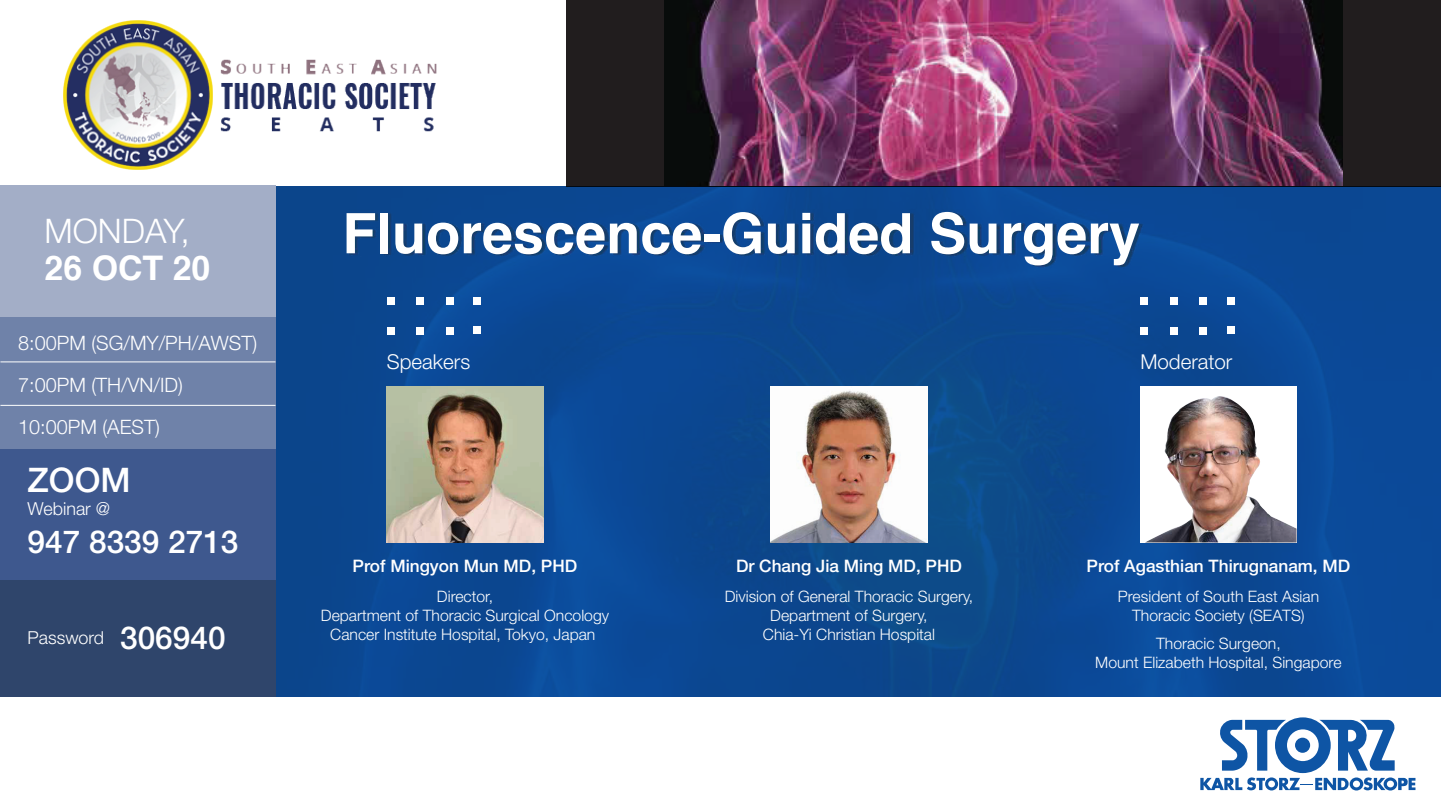
<style>
.page{position:relative;width:1441px;height:810px;background:#fff}
.page>*{position:absolute;margin:0;border:0;box-sizing:border-box;transform-origin:0 0}
.t1{font:700 55.8px "Helvetica";color:#fff}
.t2{font:700 33.9px "Helvetica";color:#fff}
.t3{font:300 33.9px "Helvetica Neue";color:#fff}
.t4{font:500 33.9px "Helvetica Neue";color:#fff}
.t5{font:500 31.58px "Helvetica Neue";color:#fff}
.t6{font:300 20.55px "Helvetica Neue";color:#fff}
.t7{font:300 19.88px/42px "Helvetica Neue";color:#fff}
.t8{font:300 17.92px "Helvetica Neue";color:#fff}
.t9{font:500 17.25px "Helvetica Neue";color:#fff}
.t10{font:300 15.75px/18.9px "Helvetica Neue";color:#fff;text-align:center}
</style>
<div class="page">
<div style="left:566px;top:0;width:874px;height:186px;background:#211d1e"></div>
<div style="left:275px;top:186px;width:1165px;height:511px;background:#0b4892"></div>
<div style="left:0;top:186px;width:275px;height:131px;background:#a3aec7"></div>
<div style="left:0;top:317px;width:275px;height:132px;background:#6f82a9"></div>
<div style="left:0;top:449px;width:275px;height:131px;background:#3e588e"></div>
<div style="left:0;top:580px;width:275px;height:117px;background:#2f456b"></div>
<div style="left:387px;top:297px;width:7px;height:8px;background:#fff"></div>
<div style="left:416px;top:297px;width:8px;height:8px;background:#fff"></div>
<div style="left:446px;top:297px;width:7px;height:8px;background:#fff"></div>
<div style="left:473px;top:297px;width:8px;height:8px;background:#fff"></div>
<div style="left:387px;top:327px;width:7px;height:7px;background:#fff"></div>
<div style="left:416px;top:327px;width:8px;height:7px;background:#fff"></div>
<div style="left:446px;top:327px;width:7px;height:7px;background:#fff"></div>
<div style="left:473px;top:327px;width:8px;height:7px;background:#fff"></div>
<div style="left:1140px;top:297px;width:7px;height:8px;background:#fff"></div>
<div style="left:1169px;top:297px;width:8px;height:8px;background:#fff"></div>
<div style="left:1199px;top:297px;width:7px;height:8px;background:#fff"></div>
<div style="left:1226px;top:297px;width:8px;height:8px;background:#fff"></div>
<div style="left:1140px;top:327px;width:7px;height:7px;background:#fff"></div>
<div style="left:1169px;top:327px;width:8px;height:7px;background:#fff"></div>
<div style="left:1199px;top:327px;width:7px;height:7px;background:#fff"></div>
<div style="left:1226px;top:327px;width:8px;height:7px;background:#fff"></div>
<img style="left:63px;top:20px;width:374px;height:150px">
<img style="left:349px;top:186px;width:821px;height:108px">
<svg style="left:1200px;top:717px;width:215px;height:74px"></svg>
<div style="left:1294px;top:738px;width:15px;height:15px;background:#0e55a5;border-radius:50%"></div>
<img style="left:770px;top:386px;width:157px;height:156px">
<img style="left:664px;top:0;width:678px;height:186px">
<img style="left:387px;top:386px;width:156px;height:156px">
<hr style="left:0;top:362px;width:275px;height:1px;background:#fff">
<hr style="left:0;top:405px;width:275px;height:1px;background:#fff">
<div style="left:1140px;top:386px;width:156px;height:156px;background:#fff"></div>
<img style="left:1146px;top:396px;width:150px;height:146px">
<h2 class="t3" style="left:45px;top:210px;width:147px">MONDAY,</h2>
<h2 class="t2" style="left:45px;top:247px;width:167px">26 OCT 20</h2>
<p class="t7" style="left:18px;top:321px;width:240px">8:00PM (SG/MY/PH/AWST)<br>7:00PM (TH/VN/ID)<br>10:00PM (AEST)</p>
<h2 class="t4" style="left:28px;top:459px;width:104px">ZOOM</h2>
<p class="t8" style="left:28px;top:497px;width:84px">Webinar @</p>
<h3 class="t5" style="left:28px;top:523px;width:212px">947 8339 2713</h3>
<p class="t8" style="left:28px;top:627px;width:78px">Password</p>
<h3 class="t5" style="left:120px;top:619px;width:107px">306940</h3>
<h1 class="t1" style="left:342px;top:198px;width:799px">Fluorescence-Guided Surgery</h1>
<h3 class="t6" style="left:387px;top:349px;width:85px">Speakers</h3>
<h3 class="t6" style="left:1140px;top:349px;width:94px">Moderator</h3>
<p class="t9" style="left:352px;top:556px;width:226px">Prof Mingyon Mun MD, PHD</p>
<p class="t9" style="left:736px;top:556px;width:227px">Dr Chang Jia Ming MD, PHD</p>
<p class="t9" style="left:1086px;top:556px;width:265px">Prof Agasthian Thirugnanam, MD</p>
<p class="t10" style="left:321px;top:587px;width:289px">Director,<br>Department of Thoracic Surgical Oncology<br>Cancer Institute Hospital, Tokyo, Japan</p>
<p class="t10" style="left:724px;top:587px;width:250px">Division of General Thoracic Surgery,<br>Department of Surgery,<br>Chia-Yi Christian Hospital</p>
<p class="t10" style="left:1117px;top:587px;width:203px">President of South East Asian<br>Thoracic Society (SEATS)</p>
<p class="t10" style="left:1095px;top:634px;width:248px">Thoracic Surgeon,<br>Mount Elizabeth Hospital, Singapore</p>
</div>
